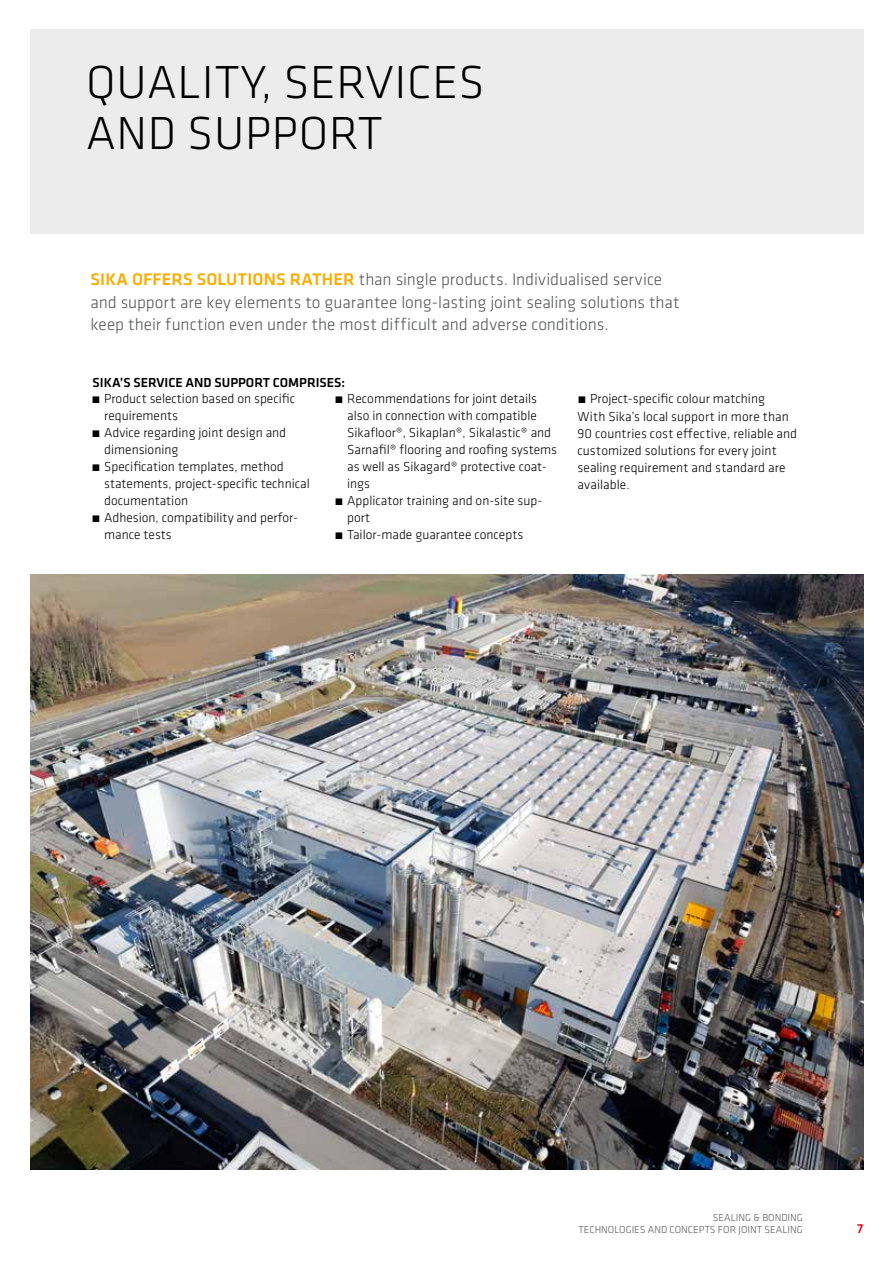
<style>
.page{position:relative;width:893px;height:1263px;background:#fff}
.page>*{position:absolute;margin:0;border:0;box-sizing:border-box;transform-origin:0 0}
.t1{font:300 48px/51px "Klavika";letter-spacing:.015em;color:#000}
.t2{font:300 17.4px/22.6px "Klavika";color:#565757}
.t3{font:300 13.5px/17.2px "Klavika";color:#000}
.t4{font:500 13.5px "Klavika";color:#000}
.t5{font:500 13.5px "Klavika";color:#e20015}
.t6{font:300 10.5px/12.6px "Klavika";color:#565757;text-align:right}
.s1{font-weight:500;color:#f8ad00}
</style>
<div class="page">
<img style="left:31px;top:574px;width:832px;height:595px">
<div style="left:30px;top:30px;width:833px;height:204px;background:#ececed"></div>
<h1 class="t1" style="left:86px;top:56px;width:400px">QUALITY, SERVICES<br>AND SUPPORT</h1>
<p class="t2" style="left:91px;top:268px;width:590px"><span class="s1">SIKA OFFERS SOLUTIONS RATHER</span> than single products. Individualised service and support are key elements to guarantee long-lasting joint sealing solutions that keep their function even under the most difficult and adverse conditions.</p>
<p class="t4" style="left:93px;top:373px;width:254px">SIKA’S SERVICE AND SUPPORT COMPRISES:</p>
<p class="t3" style="left:91px;top:390px;width:205px">́ Product selection based on specific</p>
<p class="t3" style="left:104px;top:407px;width:75px">requirements</p>
<p class="t3" style="left:91px;top:424px;width:196px">́ Advice regarding joint design and</p>
<p class="t3" style="left:104px;top:441px;width:76px">dimensioning</p>
<p class="t3" style="left:91px;top:458px;width:194px">́ Specification templates, method</p>
<p class="t3" style="left:104px;top:474px;width:207px">statements, project-specific technical</p>
<p class="t3" style="left:104px;top:491px;width:86px">documentation</p>
<p class="t3" style="left:91px;top:508px;width:208px">́ Adhesion, compatibility and perfor-</p>
<p class="t3" style="left:104px;top:525px;width:69px">mance tests</p>
<p class="t3" style="left:334px;top:390px;width:204px">́ Recommendations for joint details</p>
<p class="t3" style="left:347px;top:407px;width:191px">also in connection with compatible</p>
<p class="t3" style="left:347px;top:424px;width:205px">Sikafloor®, Sikaplan®, Sikalastic® and</p>
<p class="t3" style="left:347px;top:441px;width:211px">Sarnafil® flooring and roofing systems</p>
<p class="t3" style="left:347px;top:458px;width:201px">as well as Sikagard® protective coat-</p>
<p class="t3" style="left:347px;top:475px;width:24px">ings</p>
<p class="t3" style="left:334px;top:491px;width:209px">́ Applicator training and on-site sup-</p>
<p class="t3" style="left:347px;top:508px;width:24px">port</p>
<p class="t3" style="left:334px;top:525px;width:190px">́ Tailor-made guarantee concepts</p>
<p class="t3" style="left:577px;top:390px;width:221px">́ Project-specific colour matching<br>With Sika’s local support in more than 90 countries cost effective, reliable and customized solutions for every joint sealing requirement and standard are available.</p>
<p class="t6" style="left:578px;top:1211px;width:226px">SEALING &amp; BONDING<br>TECHNOLOGIES AND CONCEPTS FOR JOINT SEALING</p>
<p class="t5" style="left:857px;top:1219px;width:8px">7</p>
</div>
